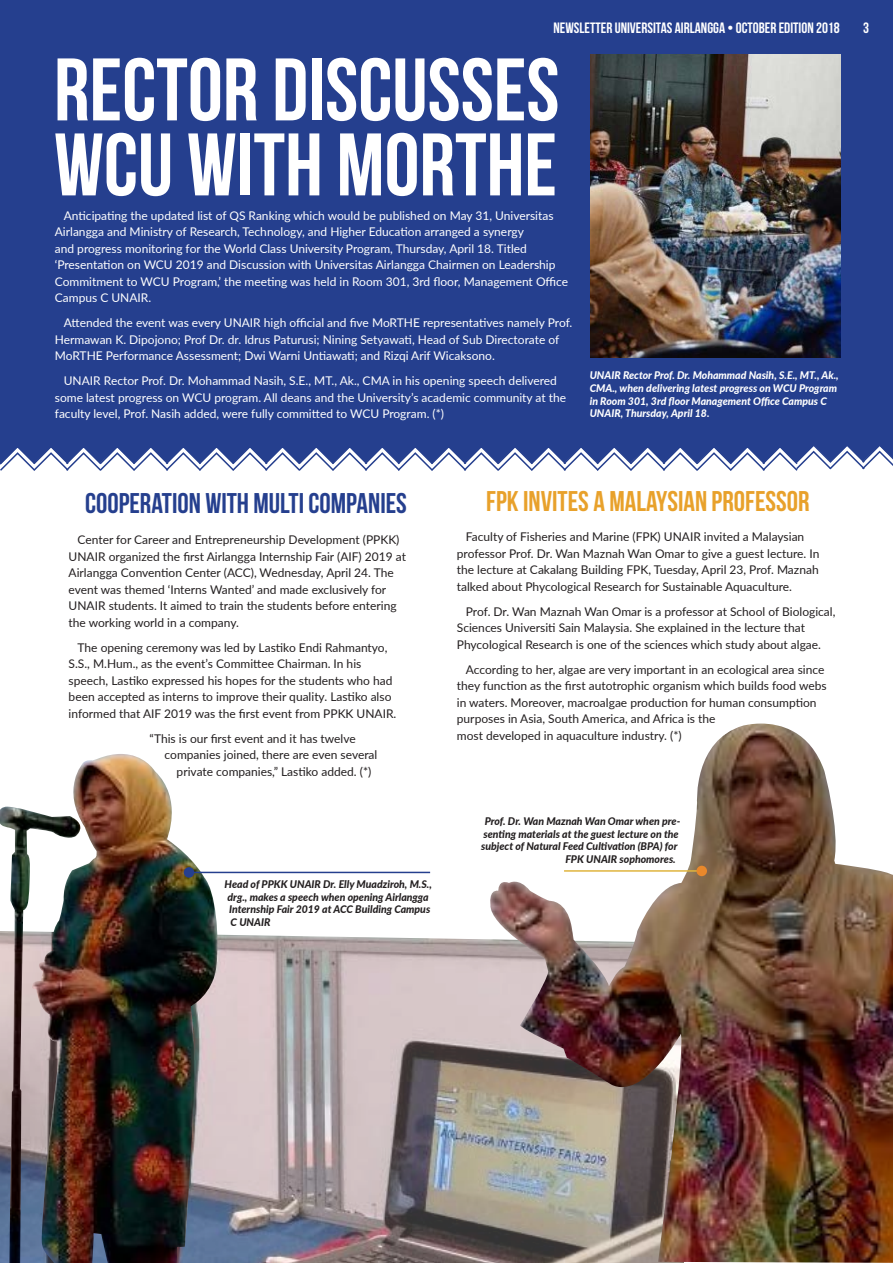
<style>
.page{position:relative;width:893px;height:1263px;background:#fff}
.page>*{position:absolute;margin:0;border:0;box-sizing:border-box;transform-origin:0 0}
.t1{font:700 88.5px "Bebas Neue";color:#fff}
.t2{font:700 28.5px "Bebas Neue";color:#253f8e}
.t3{font:700 28.5px "Bebas Neue";color:#e8a12b}
.t4{font:15px "Bebas Neue";color:#fff}
.t5{font:12px/16.5px "Lato";color:#231f20}
.t6{font:12px/16.5px "Lato";color:#fff}
.t7{font:italic 800 10.5px/12.6px "Lato";color:#231f20}
.t8{font:italic 800 10.5px/12.6px "Lato";color:#fff}
</style>
<div class="page">
<div style="left:0;top:0;width:893px;height:443px;background:#253f8e"></div>
<img style="left:219px;top:934px;width:269px;height:329px">
<img style="left:590px;top:54px;width:251px;height:303px">
<img style="left:488px;top:723px;width:405px;height:540px">
<img style="left:73px;top:754px;width:146px;height:509px">
<img style="left:0;top:807px;width:83px;height:456px">
<svg style="left:0;top:443px;width:893px;height:28px"></svg>
<hr style="left:564px;top:870px;width:138px;height:2px;background:#e0b43d">
<hr style="left:187px;top:872px;width:243px;height:1px;background:#253f8e">
<div style="left:184px;top:867px;width:10px;height:11px;background:#253f8e;border-radius:50%"></div>
<div style="left:696px;top:866px;width:11px;height:10px;background:#e9882b;border-radius:50%"></div>
<p class="t4" style="left:554px;top:19px;width:288px">NEWSLETTER UNIVERSITAS AIRLANGGA • OCTOBER EDITION 2018</p>
<p class="t4" style="left:863px;top:19px;width:7px">3</p>
<p class="t1" style="left:54px;top:41px;width:507px">RECTOR DISCUSSES</p>
<p class="t1" style="left:54px;top:116px;width:504px">WCU WITH MORTHE</p>
<p class="t6" style="left:55px;top:207px;width:515px;text-indent:9px">Anticipating the updated list of QS Ranking which would be published on May 31, Universitas Airlangga and Ministry of Research, Technology, and Higher Education arranged a synergy<br>and progress monitoring for the World Class University Program, Thursday, April 18. Titled ‘Presentation on WCU 2019 and Discussion with Universitas Airlangga Chairmen on Leadership Commitment to WCU Program,’ the meeting was held in Room 301, 3rd floor, Management Office Campus C UNAIR.</p>
<p class="t6" style="left:55px;top:314px;width:519px;text-indent:9px">Attended the event was every UNAIR high official and five MoRTHE representatives namely Prof.<br>Hermawan K. Dipojono; Prof Dr. dr. Idrus Paturusi; Nining Setyawati, Head of Sub Directorate of<br>MoRTHE Performance Assessment; Dwi Warni Untiawati; and Rizqi Arif Wicaksono.</p>
<p class="t6" style="left:55px;top:372px;width:513px;text-indent:9px">UNAIR Rector Prof. Dr. Mohammad Nasih, S.E., MT., Ak., CMA in his opening speech delivered some latest progress on WCU program. All deans and the University’s academic community at the faculty level, Prof. Nasih added, were fully committed to WCU Program. (*)</p>
<p class="t8" style="left:590px;top:369px;width:251px">UNAIR Rector Prof. Dr. Mohammad Nasih, S.E., MT., Ak., CMA., when delivering latest progress on WCU Program in Room 301, 3rd floor Management Office Campus C UNAIR, Thursday, April 18.</p>
<p class="t2" style="left:85px;top:488px;width:323px">COOPERATION WITH MULTI COMPANIES</p>
<p class="t3" style="left:486px;top:485px;width:325px">FPK INVITES A MALAYSIAN PROFESSOR</p>
<p class="t5" style="left:69px;top:531px;width:339px;text-indent:9px">Center for Career and Entrepreneurship Development (PPKK)<br>UNAIR organized the first Airlangga Internship Fair (AIF) 2019 at Airlangga Convention Center (ACC), Wednesday, April 24. The event was themed ‘Interns Wanted’ and made exclusively for UNAIR students. It aimed to train the students before entering the working world in a company.</p>
<p class="t5" style="left:69px;top:639px;width:329px;text-indent:9px">The opening ceremony was led by Lastiko Endi Rahmantyo, S.S., M.Hum., as the event’s Committee Chairman. In his speech, Lastiko expressed his hopes for the students who had been accepted as interns to improve their quality. Lastiko also informed that AIF 2019 was the first event from PPKK UNAIR.</p>
<p class="t5" style="left:150px;top:730px;width:208px">“This is our first event and it has twelve</p>
<p class="t5" style="left:165px;top:746px;width:214px">companies joined, there are even several</p>
<p class="t5" style="left:177px;top:763px;width:196px">private companies,” Lastiko added. (*)</p>
<p class="t7" style="left:225px;top:878px;width:209px">Head of PPKK UNAIR Dr. Elly Muadziroh, M.S., drg., makes a speech when opening Airlangga Internship Fair 2019 at ACC Building Campus C UNAIR</p>
<p class="t5" style="left:457px;top:528px;width:364px;text-indent:9px">Faculty of Fisheries and Marine (FPK) UNAIR invited a Malaysian professor Prof. Dr. Wan Maznah Wan Omar to give a guest lecture. In the lecture at Cakalang Building FPK, Tuesday, April 23, Prof. Maznah talked about Phycological Research for Sustainable Aquaculture.</p>
<p class="t5" style="left:457px;top:603px;width:380px;text-indent:9px">Prof. Dr. Wan Maznah Wan Omar is a professor at School of Biological,<br>Sciences Universiti Sain Malaysia. She explained in the lecture that<br>Phycological Research is one of the sciences which study about algae.</p>
<p class="t5" style="left:457px;top:661px;width:371px;text-indent:9px">According to her, algae are very important in an ecological area since they function as the first autotrophic organism which builds food webs in waters. Moreover, macroalgae production for human consumption purposes in Asia, South America, and Africa is the<br>most developed in aquaculture industry. (*)</p>
<p class="t7" style="left:485px;top:814px;width:197px">Prof. Dr. Wan Maznah Wan Omar when pre-</p>
<p class="t7" style="left:484px;top:827px;width:197px">senting materials at the guest lecture on the</p>
<p class="t7" style="left:481px;top:839px;width:198px">subject of Natural Feed Cultivation (BPA) for</p>
<p class="t7" style="left:565px;top:852px;width:112px">FPK UNAIR sophomores.</p>
</div>
